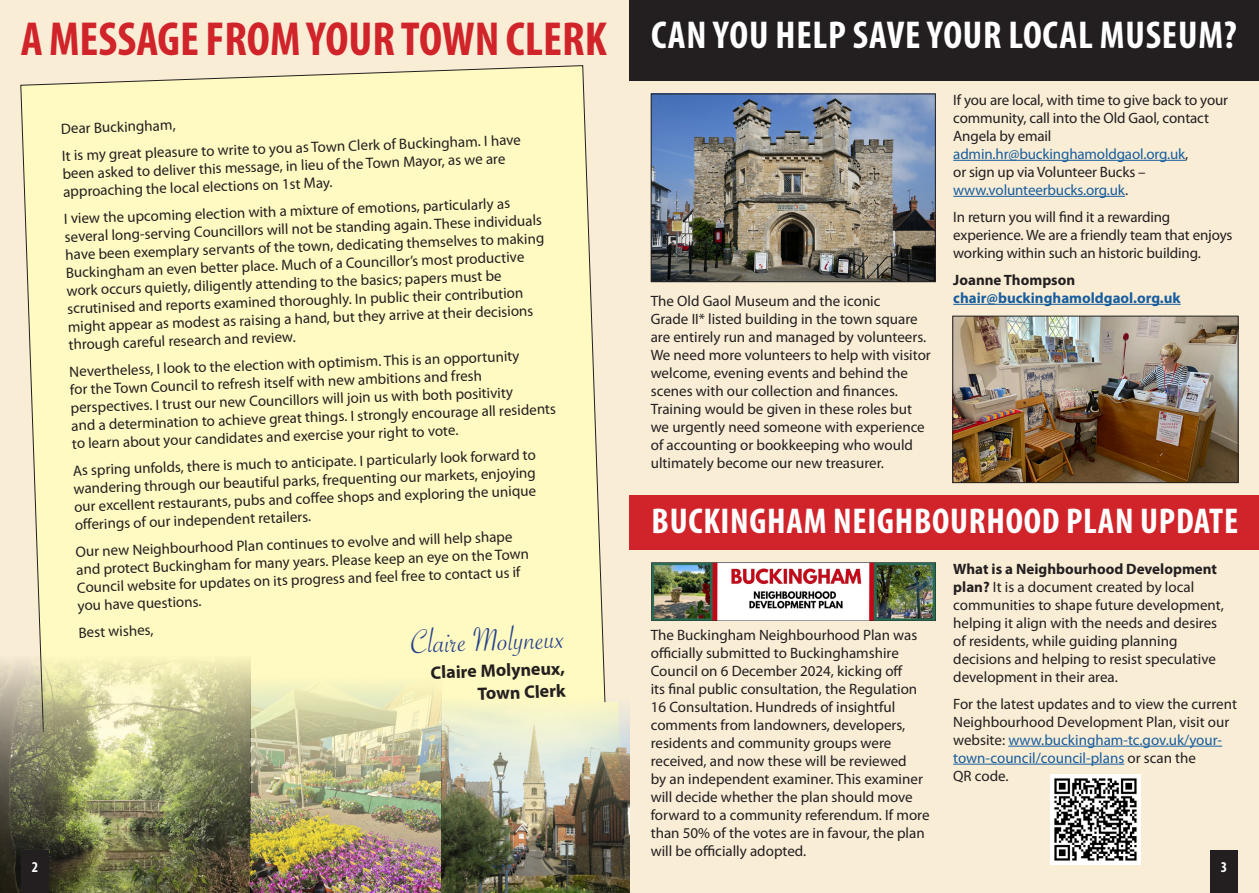
<style>
.page{position:relative;width:1259px;height:893px;background:#f9edd6}
.page>*{position:absolute;margin:0;border:0;box-sizing:border-box;transform-origin:0 0}
.A_heading{font:700 condensed 48px "Myriad Pro";color:#d1232a}
.A_heading-2{font:700 condensed 39px "Myriad Pro";letter-spacing:.02em;color:#fff}
.A_heading-3{font:700 condensed 36px "Myriad Pro";letter-spacing:.02em;color:#fff}
.Text_1{font:36px "Savoye Let Plain";color:#253f8e}
.Text_1-2{font:700 18px/22.5px "Myriad Pro";color:#231f20;text-align:right}
.Text_1-3{font:15px/18px "Myriad Pro";color:#231f20}
.Text_1-4{font:700 15px/18px "Myriad Pro";color:#175d9e}
.t1{font:700 condensed 15px "Myriad Pro";color:#fff}
.s1{color:#175d9e}
.s2{color:#231f20}
.s3{font-weight:700}
</style>
<div class="page">
<div style="left:629px;top:0;width:630px;height:81px;background:#231f20"></div>
<div style="left:20px;top:65px;width:586px;height:633px;background:#fffac1"></div>
<div style="left:1210px;top:850px;width:27px;height:43px;background:#231f20"></div>
<hr style="left:953px;top:160px;width:232px;height:1px;background:#175d9e">
<hr style="left:953px;top:196px;width:172px;height:1px;background:#175d9e">
<hr style="left:953px;top:304px;width:227px;height:1px;background:#175d9e">
<hr style="left:1008px;top:746px;width:214px;height:1px;background:#175d9e">
<hr style="left:953px;top:764px;width:171px;height:1px;background:#175d9e">
<div style="left:630px;top:495px;width:629px;height:55px;background:#d1232a"></div>
<img style="left:653px;top:96px;width:280px;height:184px">
<div style="left:651px;top:94px;width:284px;height:188px;border:1px solid #231f20"></div>
<img style="left:954px;top:318px;width:282px;height:163px">
<div style="left:952px;top:316px;width:286px;height:167px;border:1px solid #231f20"></div>
<img style="left:651px;top:562px;width:284px;height:58px">
<img style="left:1050px;top:774px;width:90px;height:90px">
<img style="left:0;top:656px;width:251px;height:237px">
<img style="left:251px;top:677px;width:190px;height:216px">
<img style="left:441px;top:698px;width:188px;height:195px">
<div style="left:21px;top:850px;width:28px;height:43px;background:#231f20"></div>
<p class="A_heading" style="left:21px;top:13px;width:587px">A MESSAGE FROM YOUR TOWN CLERK</p>
<p class="Text_1-3" style="left:61px;top:120px;width:116px;rotate:-2deg">Dear Buckingham,</p>
<p class="Text_1-3" style="left:62px;top:147px;width:461px;rotate:-2deg">It is my great pleasure to write to you as Town Clerk of Buckingham. I have been asked to deliver this message, in lieu of the Town Mayor, as we are approaching the local elections on 1st May.</p>
<p class="Text_1-3" style="left:64px;top:210px;width:481px;rotate:-2deg">I view the upcoming election with a mixture of emotions, particularly as several long-serving Councillors will not be standing again. These individuals have been exemplary servants of the town, dedicating themselves to making Buckingham an even better place. Much of a Councillor’s most productive work occurs quietly, diligently attending to the basics; papers must be scrutinised and reports examined thoroughly. In public their contribution might appear as modest as raising a hand, but they arrive at their decisions through careful research and review.</p>
<p class="Text_1-3" style="left:69px;top:363px;width:486px;rotate:-2deg">Nevertheless, I look to the election with optimism. This is an opportunity<br>for the Town Council to refresh itself with new ambitions and fresh perspectives. I trust our new Councillors will join us with both positivity<br>and a determination to achieve great things. I strongly encourage all residents to learn about your candidates and exercise your right to vote.</p>
<p class="Text_1-3" style="left:73px;top:462px;width:465px;text-align:justify;rotate:-2deg">As spring unfolds, there is much to anticipate. I particularly look forward to wandering through our beautiful parks, frequenting our markets, enjoying our excellent restaurants, pubs and coff ee shops and exploring the unique off erings of our independent retailers.</p>
<p class="Text_1-3" style="left:75px;top:543px;width:454px;rotate:-2deg">Our new Neighbourhood Plan continues to evolve and will help shape and protect Buckingham for many years. Please keep an eye on the Town Council website for updates on its progress and feel free to contact us if you have questions.</p>
<p class="Text_1-3" style="left:78px;top:624px;width:76px;rotate:-2deg">Best wishes,</p>
<p class="Text_1" style="left:410px;top:618px;width:155px;rotate:-2deg">Claire Molyneux</p>
<p class="Text_1-2" style="left:430px;top:662px;width:136px;rotate:-2deg">Claire Molyneux,<br>Town Clerk</p>
<p class="t1" style="left:32px;top:858px;width:8px">2</p>
<p class="A_heading-2" style="left:651px;top:14px;width:587px">CAN YOU HELP SAVE YOUR LOCAL MUSEUM?</p>
<p class="Text_1-3" style="left:651px;top:292px;width:281px">The Old Gaol Museum and the iconic<br>Grade II* listed building in the town square are entirely run and managed by volunteers.<br>We need more volunteers to help with visitor welcome, evening events and behind the scenes with our collection and finances.<br>Training would be given in these roles but we urgently need someone with experience of accounting or bookkeeping who would ultimately become our new treasurer.</p>
<p class="Text_1-3" style="left:953px;top:91px;width:276px">If you are local, with time to give back to your community, call into the Old Gaol, contact Angela by email <span class="s1">admin.hr@buckinghamoldgaol.org.uk</span>,<br>or sign up via Volunteer Bucks – <span class="s1">www.volunteerbucks.org.uk</span>.</p>
<p class="Text_1-3" style="left:953px;top:208px;width:281px">In return you will find it a rewarding experience. We are a friendly team that enjoys working within such an historic building.</p>
<p class="Text_1-4" style="left:953px;top:271px;width:229px"><span class="s2">Joanne Thompson </span>chair@buckinghamoldgaol.org.uk</p>
<p class="A_heading-3" style="left:651px;top:501px;width:588px">BUCKINGHAM NEIGHBOURHOOD PLAN UPDATE</p>
<p class="Text_1-3" style="left:651px;top:626px;width:280px">The Buckingham Neighbourhood Plan was officially submitted to Buckinghamshire Council on 6 December 2024, kicking off<br>its final public consultation, the Regulation 16 Consultation. Hundreds of insightful comments from landowners, developers, residents and community groups were received, and now these will be reviewed<br>by an independent examiner. This examiner will decide whether the plan should move forward to a community referendum. If more than 50% of the votes are in favour, the plan will be officially adopted.</p>
<p class="Text_1-3" style="left:953px;top:560px;width:272px"><span class="s3">What is a Neighbourhood Development plan?</span> It is a document created by local communities to shape future development, helping it align with the needs and desires of residents, while guiding planning decisions and helping to resist speculative development in their area.</p>
<p class="Text_1-3" style="left:953px;top:695px;width:285px">For the latest updates and to view the current Neighbourhood Development Plan, visit our website: <span class="s1">www.buckingham-tc.gov.uk/your&shy;town-council/council-plans</span> or scan the<br>QR code.</p>
<p class="t1" style="left:1220px;top:858px;width:8px">3</p>
</div>
